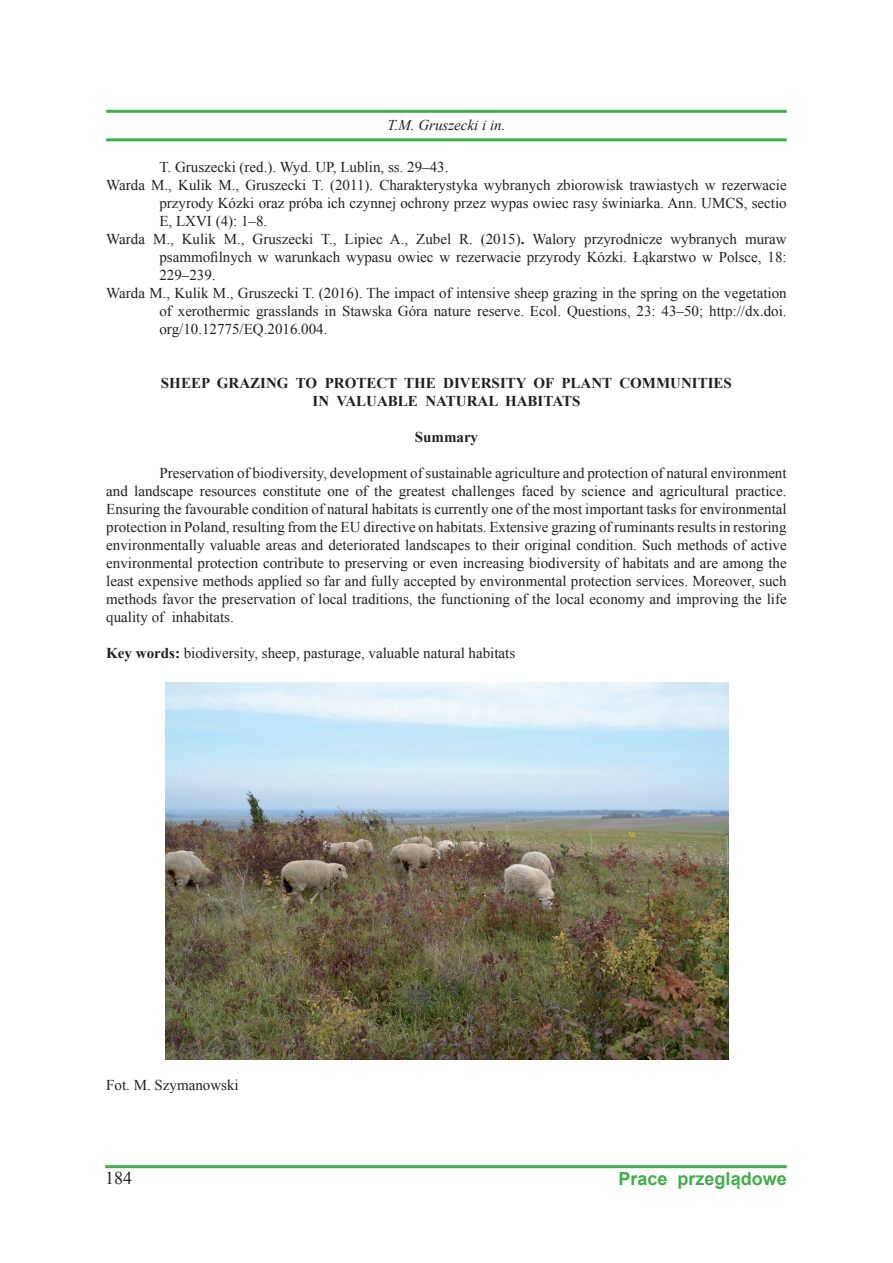
<style>
.page{position:relative;width:893px;height:1263px;background:#fff}
.page>*{position:absolute;margin:0;border:0;box-sizing:border-box;transform-origin:0 0}
.t1{font:700 18px "Arial";color:#40ae49}
.t2{font:18px "Times New Roman";color:#231f20}
.t3{font:15px/18px "Times New Roman";color:#231f20;text-align:justify}
.t4{font:700 15px/18px "Times New Roman";color:#231f20;text-align:center}
.t5{font:italic 15px "Times New Roman";color:#231f20}
.s1{font-weight:700}
</style>
<div class="page">
<hr style="left:106px;top:110px;width:681px;height:3px;background:#40ae49">
<hr style="left:106px;top:138px;width:681px;height:3px;background:#40ae49">
<hr style="left:105px;top:1165px;width:682px;height:3px;background:#40ae49">
<img style="left:166px;top:682px;width:563px;height:377px">
<p class="t5" style="left:387px;top:114px;width:120px">T.M. Gruszecki i in.</p>
<p class="t3" style="left:159px;top:158px;width:290px">T. Gruszecki (red.). Wyd. UP, Lublin, ss. 29–43.</p>
<p class="t3" style="left:106px;top:176px;width:682px">Warda M., Kulik M., Gruszecki T. (2011). Charakterystyka wybranych zbiorowisk trawiastych w rezerwacie</p>
<p class="t3" style="left:159px;top:194px;width:629px">przyrody Kózki oraz próba ich czynnej ochrony przez wypas owiec rasy świniarka. Ann. UMCS, sectio</p>
<p class="t3" style="left:159px;top:212px;width:109px">E, LXVI (4): 1–8.</p>
<p class="t3" style="left:106px;top:230px;width:682px">Warda M., Kulik M., Gruszecki T., Lipiec A., Zubel R. (2015)<span class="s1">.</span> Walory przyrodnicze wybranych muraw</p>
<p class="t3" style="left:159px;top:248px;width:629px">psammofilnych w warunkach wypasu owiec w rezerwacie przyrody Kózki. Łąkarstwo w Polsce, 18:</p>
<p class="t3" style="left:159px;top:266px;width:58px">229–239.</p>
<p class="t3" style="left:106px;top:284px;width:682px">Warda M., Kulik M., Gruszecki T. (2016). The impact of intensive sheep grazing in the spring on the vegetation</p>
<p class="t3" style="left:159px;top:302px;width:629px">of xerothermic grasslands in Stawska Góra nature reserve. Ecol. Questions, 23: 43–50; http://dx.doi.</p>
<p class="t3" style="left:159px;top:320px;width:170px">org/10.12775/EQ.2016.004.</p>
<p class="t4" style="left:161px;top:374px;width:572px">SHEEP GRAZING TO PROTECT THE DIVERSITY OF PLANT COMMUNITIES<br>IN VALUABLE NATURAL HABITATS</p>
<p class="t4" style="left:415px;top:428px;width:65px">Summary</p>
<p class="t3" style="left:106px;top:464px;width:682px;text-indent:53px">Preservation of biodiversity, development of sustainable agriculture and protection of natural environment and landscape resources constitute one of the greatest challenges faced by science and agricultural practice.<br>Ensuring the favourable condition of natural habitats is currently one of the most important tasks for environmental protection in Poland, resulting from the EU directive on habitats. Extensive grazing of ruminants results in restoring environmentally valuable areas and deteriorated landscapes to their original condition. Such methods of active environmental protection contribute to preserving or even increasing biodiversity of habitats and are among the least expensive methods applied so far and fully accepted by environmental protection services. Moreover, such methods favor the preservation of local traditions, the functioning of the local economy and improving the life quality of inhabitats.</p>
<p class="t3" style="left:106px;top:644px;width:410px"><span class="s1">Key words:</span> biodiversity, sheep, pasturage, valuable natural habitats</p>
<p class="t3" style="left:106px;top:1076px;width:134px">Fot. M. Szymanowski</p>
<p class="t2" style="left:105px;top:1166px;width:28px">184</p>
<p class="t1" style="left:619px;top:1167px;width:170px">Prace przeglądowe</p>
</div>
